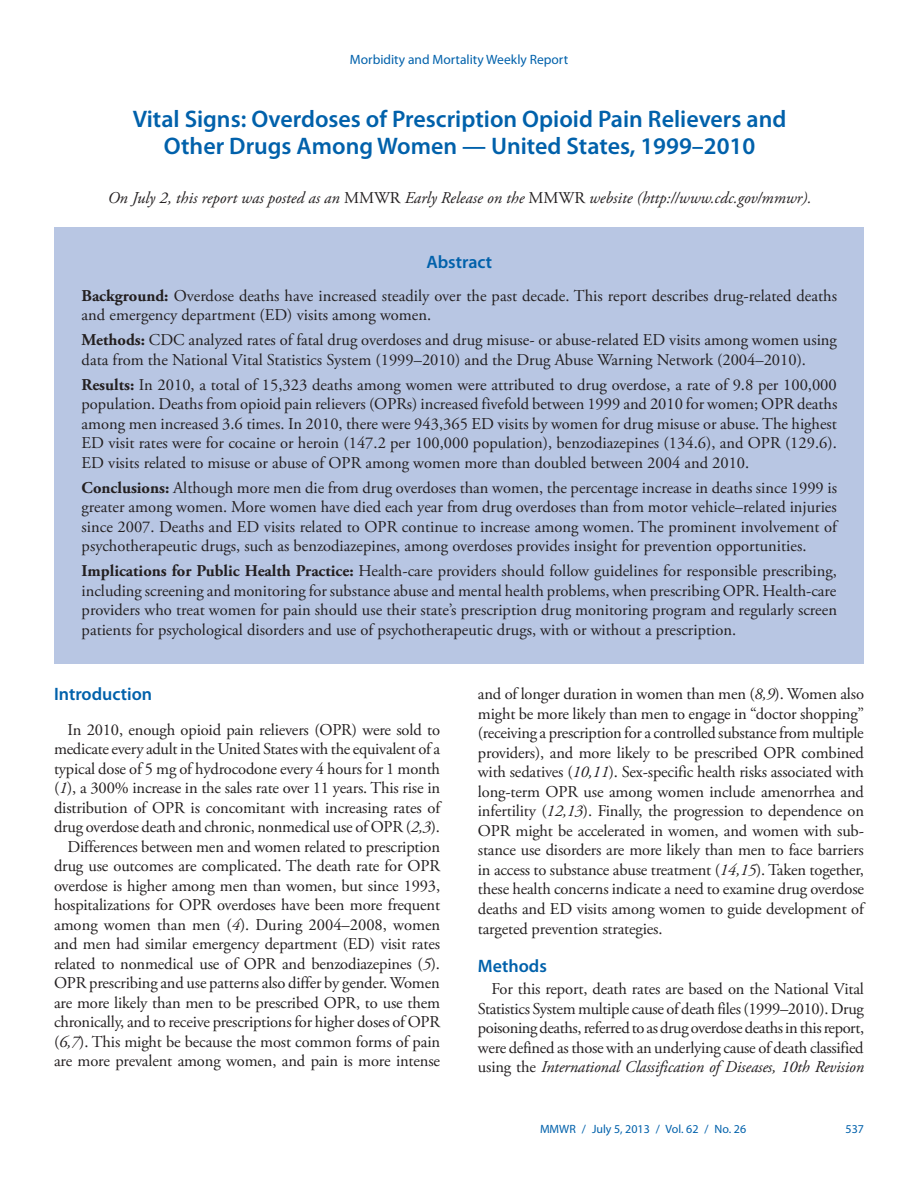
<style>
.page{position:relative;width:918px;height:1188px;background:#fff}
.page>*{position:absolute;margin:0;border:0;box-sizing:border-box;transform-origin:0 0}
.headline{font:600 24px/27px "Myriad Pro";color:#0161ab;text-align:center}
.vital_signs_abstract{font:600 18px "Myriad Pro";color:#0161ab}
.headline2{font:600 18px "Myriad Pro";color:#0161ab}
.body_copy{font:16.5px/19.5px "Adobe Garamond Pro";letter-spacing:-.015em;color:#231f20;text-align:justify}
.vital_signs_abstract-2{font:16.5px/19.5px "Adobe Garamond Pro";color:#231f20}
.abstract_text{font:16.5px/19.5px "Adobe Garamond Pro";color:#231f20;text-align:justify}
.headline-2{font:italic 16.5px "Adobe Garamond Pro";color:#231f20}
.t1{font:13.5px "Myriad Pro";color:#0161ab}
.t2{font:12px "Myriad Pro";color:#0161ab}
.s1{font-style:normal}
.s2{font-weight:700}
.s3{font-style:italic}
</style>
<div class="page">
<div style="left:55px;top:227px;width:809px;height:437px;background:#b8c6e3"></div>
<p class="t1" style="left:350px;top:51px;width:220px">Morbidity and Mortality Weekly Report</p>
<p class="headline" style="left:133px;top:105px;width:655px">Vital Signs: Overdoses of Prescription Opioid Pain Relievers and<br>Other Drugs Among Women — United States, 1999–2010</p>
<p class="headline-2" style="left:108px;top:188px;width:705px">On July 2, this report was posted as an <span class="s1">MMWR</span> Early Release on the <span class="s1">MMWR</span> website (http://www.cdc.gov/mmwr).</p>
<p class="vital_signs_abstract" style="left:426px;top:250px;width:67px">Abstract</p>
<p class="vital_signs_abstract-2" style="left:82px;top:287px;width:757px"><span class="s2">Background:</span> Overdose deaths have increased steadily over the past decade. This report describes drug-related deaths and emergency department (ED) visits among women.</p>
<p class="vital_signs_abstract-2" style="left:82px;top:331px;width:757px"><span class="s2">Methods:</span> CDC analyzed rates of fatal drug overdoses and drug misuse- or abuse-related ED visits among women using data from the National Vital Statistics System (1999–2010) and the Drug Abuse Warning Network (2004–2010).</p>
<p class="abstract_text" style="left:82px;top:375px;width:757px"><span class="s2">Results:</span> In 2010, a total of 15,323 deaths among women were attributed to drug overdose, a rate of 9.8 per 100,000 population. Deaths from opioid pain relievers (OPRs) increased fivefold between 1999 and 2010 for women; OPR deaths among men increased 3.6 times. In 2010, there were 943,365 ED visits by women for drug misuse or abuse. The highest ED visit rates were for cocaine or heroin (147.2 per 100,000 population), benzodiazepines (134.6), and OPR (129.6).<br>ED visits related to misuse or abuse of OPR among women more than doubled between 2004 and 2010.</p>
<p class="vital_signs_abstract-2" style="left:82px;top:478px;width:757px;text-align:justify"><span class="s2">Conclusions:</span> Although more men die from drug overdoses than women, the percentage increase in deaths since 1999 is greater among women. More women have died each year from drug overdoses than from motor vehicle–related injuries since 2007. Deaths and ED visits related to OPR continue to increase among women. The prominent involvement of psychotherapeutic drugs, such as benzodiazepines, among overdoses provides insight for prevention opportunities.</p>
<p class="vital_signs_abstract-2" style="left:82px;top:562px;width:757px;text-align:justify"><span class="s2">Implications for Public Health Practice:</span> Health-care providers should follow guidelines for responsible prescribing, including screening and monitoring for substance abuse and mental health problems, when prescribing OPR. Health-care providers who treat women for pain should use their state’s prescription drug monitoring program and regularly screen patients for psychological disorders and use of psychotherapeutic drugs, with or without a prescription.</p>
<p class="vital_signs_abstract" style="left:54px;top:683px;width:100px">Introduction</p>
<p class="body_copy" style="left:54px;top:720px;width:388px;text-indent:13px">In 2010, enough opioid pain relievers (OPR) were sold to medicate every adult in the United States with the equivalent of a typical dose of 5 mg of hydrocodone every 4 hours for 1 month (<span class="s3">1</span>), a 300% increase in the sales rate over 11 years. This rise in distribution of OPR is concomitant with increasing rates of drug overdose death and chronic, nonmedical use of OPR (<span class="s3">2,3</span>).</p>
<p class="body_copy" style="left:54px;top:837px;width:388px;text-indent:13px">Differences between men and women related to prescription drug use outcomes are complicated. The death rate for OPR overdose is higher among men than women, but since 1993, hospitalizations for OPR overdoses have been more frequent among women than men (<span class="s3">4</span>). During 2004–2008, women and men had similar emergency department (ED) visit rates related to nonmedical use of OPR and benzodiazepines (<span class="s3">5</span>).<br>OPR prescribing and use patterns also differ by gender. Women are more likely than men to be prescribed OPR, to use them chronically, and to receive prescriptions for higher doses of OPR (<span class="s3">6,7</span>). This might be because the most common forms of pain are more prevalent among women, and pain is more intense</p>
<p class="body_copy" style="left:478px;top:685px;width:388px">and of longer duration in women than men (<span class="s3">8,9</span>). Women also might be more likely than men to engage in “doctor shopping” (receiving a prescription for a controlled substance from multiple providers), and more likely to be prescribed OPR combined with sedatives (<span class="s3">10,11</span>). Sex-specific health risks associated with long-term OPR use among women include amenorrhea and infertility (<span class="s3">12,13</span>). Finally, the progression to dependence on OPR might be accelerated in women, and women with sub&shy;stance use disorders are more likely than men to face barriers in access to substance abuse treatment (<span class="s3">14,15</span>). Taken together, these health concerns indicate a need to examine drug overdose deaths and ED visits among women to guide development of targeted prevention strategies.</p>
<p class="headline2" style="left:478px;top:955px;width:70px">Methods</p>
<p class="body_copy" style="left:478px;top:980px;width:388px;text-indent:13px">For this report, death rates are based on the National Vital Statistics System multiple cause of death files (1999–2010). Drug poisoning deaths, referred to as drug overdose deaths in this report, were defined as those with an underlying cause of death classified using the <span class="s3">International Classification of Diseases, 10th Revision</span></p>
<p class="t2" style="left:540px;top:1121px;width:208px">MMWR / July 5, 2013 / Vol. 62 / No. 26</p>
<p class="t2" style="left:846px;top:1121px;width:20px">537</p>
</div>
